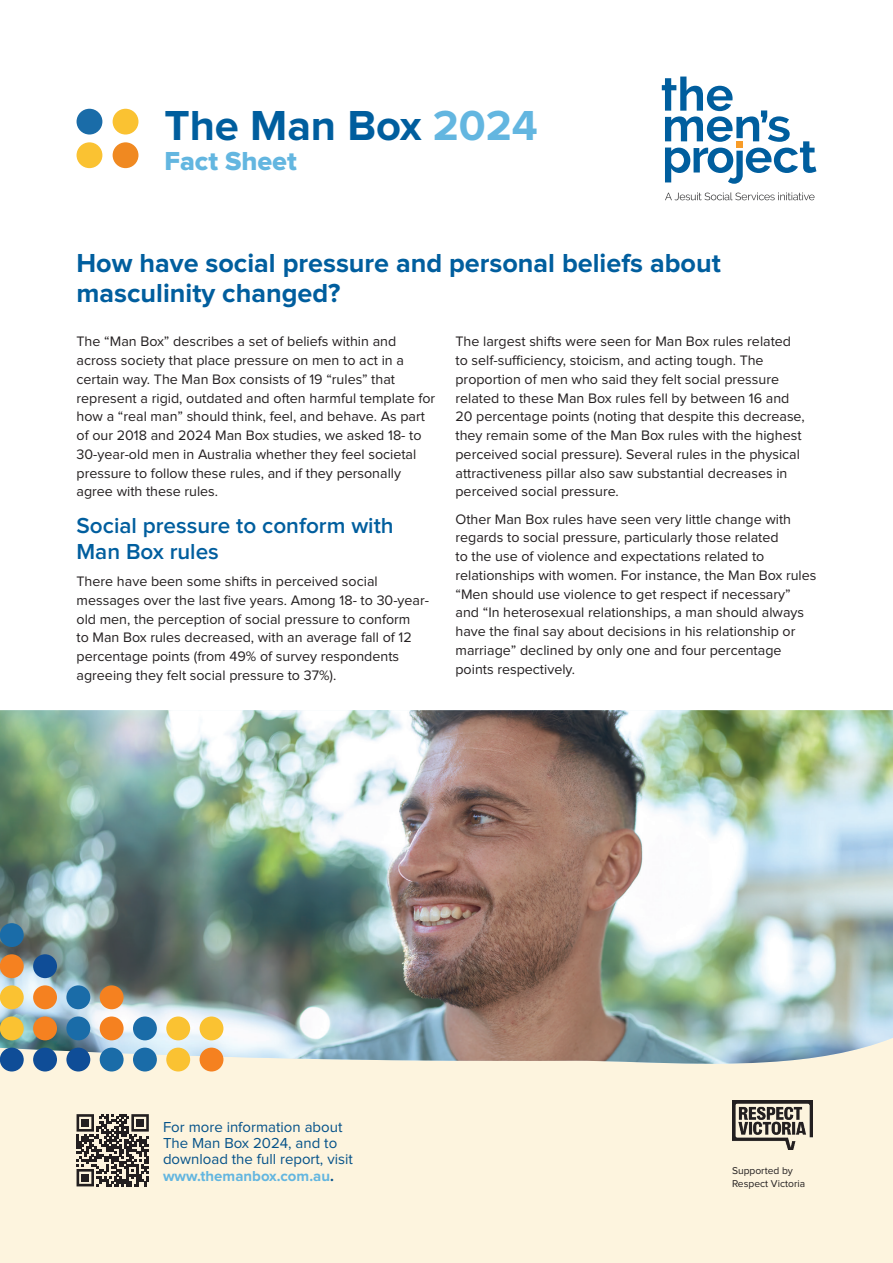
<style>
.page{position:relative;width:893px;height:1263px;background:#fff}
.page>*{position:absolute;margin:0;border:0;box-sizing:border-box;transform-origin:0 0}
.t1{font:700 43.5px "Proxima Nova";color:#005e9e}
.t2{font:700 27px/30px "Proxima Nova";color:#005e9e}
.t3{font:27px "Proxima Nova Extrabld";color:#63b6e0}
.t4{font:600 22.5px/25.5px "Proxima Nova";color:#005e9e}
.t5{font:15px/16.2px "Proxima Nova";color:#055289}
.t6{font:14.25px/18.8px "Proxima Nova";color:#231f20}
.t7{font:10.2px/12.3px "Proxima Nova";color:#231f20}
.s1{color:#63b6e0}
.s2{font-weight:700;color:#63b6e0}
.s3{font-weight:700}
</style>
<div class="page">
<div style="left:0;top:876px;width:893px;height:387px;background:#fdf4de"></div>
<img style="left:0;top:710px;width:893px;height:357px">
<div style="left:200px;top:1047px;width:23px;height:24px;background:#f58120;border-radius:50%"></div>
<div style="left:166px;top:1047px;width:24px;height:24px;background:#fac232;border-radius:50%"></div>
<div style="left:133px;top:1047px;width:24px;height:24px;background:#1a6ca8;border-radius:50%"></div>
<div style="left:100px;top:1047px;width:24px;height:24px;background:#1a6ca8;border-radius:50%"></div>
<div style="left:66px;top:1047px;width:24px;height:24px;background:#0f4d97;border-radius:50%"></div>
<div style="left:33px;top:1047px;width:24px;height:24px;background:#0f4d97;border-radius:50%"></div>
<div style="left:0;top:1047px;width:24px;height:24px;background:#0f4d97;border-radius:50%"></div>
<div style="left:200px;top:1016px;width:23px;height:24px;background:#fac232;border-radius:50%"></div>
<div style="left:166px;top:1016px;width:24px;height:24px;background:#fac232;border-radius:50%"></div>
<div style="left:133px;top:1016px;width:24px;height:24px;background:#1a6ca8;border-radius:50%"></div>
<div style="left:100px;top:1016px;width:24px;height:24px;background:#f58120;border-radius:50%"></div>
<div style="left:66px;top:1016px;width:24px;height:24px;background:#1a6ca8;border-radius:50%"></div>
<div style="left:33px;top:1016px;width:24px;height:24px;background:#f58120;border-radius:50%"></div>
<div style="left:0;top:1016px;width:24px;height:24px;background:#fac232;border-radius:50%"></div>
<div style="left:100px;top:985px;width:24px;height:24px;background:#f58120;border-radius:50%"></div>
<div style="left:66px;top:985px;width:24px;height:24px;background:#1a6ca8;border-radius:50%"></div>
<div style="left:33px;top:985px;width:24px;height:24px;background:#f58120;border-radius:50%"></div>
<div style="left:0;top:985px;width:24px;height:24px;background:#fac232;border-radius:50%"></div>
<div style="left:33px;top:954px;width:24px;height:24px;background:#0f4d97;border-radius:50%"></div>
<div style="left:0;top:954px;width:24px;height:24px;background:#f58120;border-radius:50%"></div>
<div style="left:0;top:923px;width:24px;height:24px;background:#1a6ca8;border-radius:50%"></div>
<svg style="left:77px;top:1114px;width:72px;height:72px"></svg>
<div style="left:82px;top:1119px;width:7px;height:7px;background:#231f20"></div>
<div style="left:136px;top:1119px;width:8px;height:7px;background:#231f20"></div>
<div style="left:82px;top:1174px;width:7px;height:7px;background:#231f20"></div>
<svg style="left:665px;top:192px;width:150px;height:8px"></svg>
<svg style="left:662px;top:77px;width:154px;height:107px"></svg>
<div style="left:113px;top:109px;width:25px;height:26px;background:#fac232;border-radius:50%"></div>
<div style="left:77px;top:109px;width:25px;height:26px;background:#1a6ca8;border-radius:50%"></div>
<div style="left:113px;top:142px;width:25px;height:26px;background:#f08921;border-radius:50%"></div>
<div style="left:77px;top:142px;width:25px;height:26px;background:#fac232;border-radius:50%"></div>
<img style="left:732px;top:1101px;width:80px;height:49px">
<h1 class="t1" style="left:164px;top:105px;width:375px">The Man Box <span class="s1">2024</span></h1>
<h2 class="t3" style="left:164px;top:149px;width:134px">Fact Sheet</h2>
<h2 class="t2" style="left:77px;top:249px;width:646px">How have social pressure and personal beliefs about masculinity changed?</h2>
<p class="t6" style="left:77px;top:333px;width:360px">The “Man Box” describes a set of beliefs within and across society that place pressure on men to act in a certain way. The Man Box consists of 19 “rules” that represent a rigid, outdated and often harmful template for how a “real man” should think, feel, and behave. As part of our 2018 and 2024 Man Box studies, we asked 18- to 30-year-old men in Australia whether they feel societal pressure to follow these rules, and if they personally agree with these rules.</p>
<h3 class="t4" style="left:77px;top:514px;width:319px">Social pressure to conform with<br>Man Box rules</h3>
<p class="t6" style="left:77px;top:573px;width:354px">There have been some shifts in perceived social messages over the last five years. Among 18- to 30-year&shy;old men, the perception of social pressure to conform<br>to Man Box rules decreased, with an average fall of 12 percentage points (from 49% of survey respondents agreeing they felt social pressure to 37%).</p>
<p class="t6" style="left:455px;top:333px;width:351px">The largest shifts were seen for Man Box rules related to self-sufficiency, stoicism, and acting tough. The proportion of men who said they felt social pressure related to these Man Box rules fell by between 16 and 20 percentage points (noting that despite this decrease, they remain some of the Man Box rules with the highest perceived social pressure). Several rules in the physical attractiveness pillar also saw substantial decreases in perceived social pressure.</p>
<p class="t6" style="left:455px;top:510px;width:362px">Other Man Box rules have seen very little change with regards to social pressure, particularly those related<br>to the use of violence and expectations related to relationships with women. For instance, the Man Box rules “Men should use violence to get respect if necessary” and “In heterosexual relationships, a man should always have the final say about decisions in his relationship or marriage” declined by only one and four percentage points respectively.</p>
<p class="t5" style="left:163px;top:1119px;width:191px">For more information about<br>The Man Box 2024, and to download the full report, visit <span class="s2">www.themanbox.com.au</span><span class="s3">.</span></p>
<p class="t7" style="left:732px;top:1165px;width:75px">Supported by<br>Respect Victoria</p>
</div>
